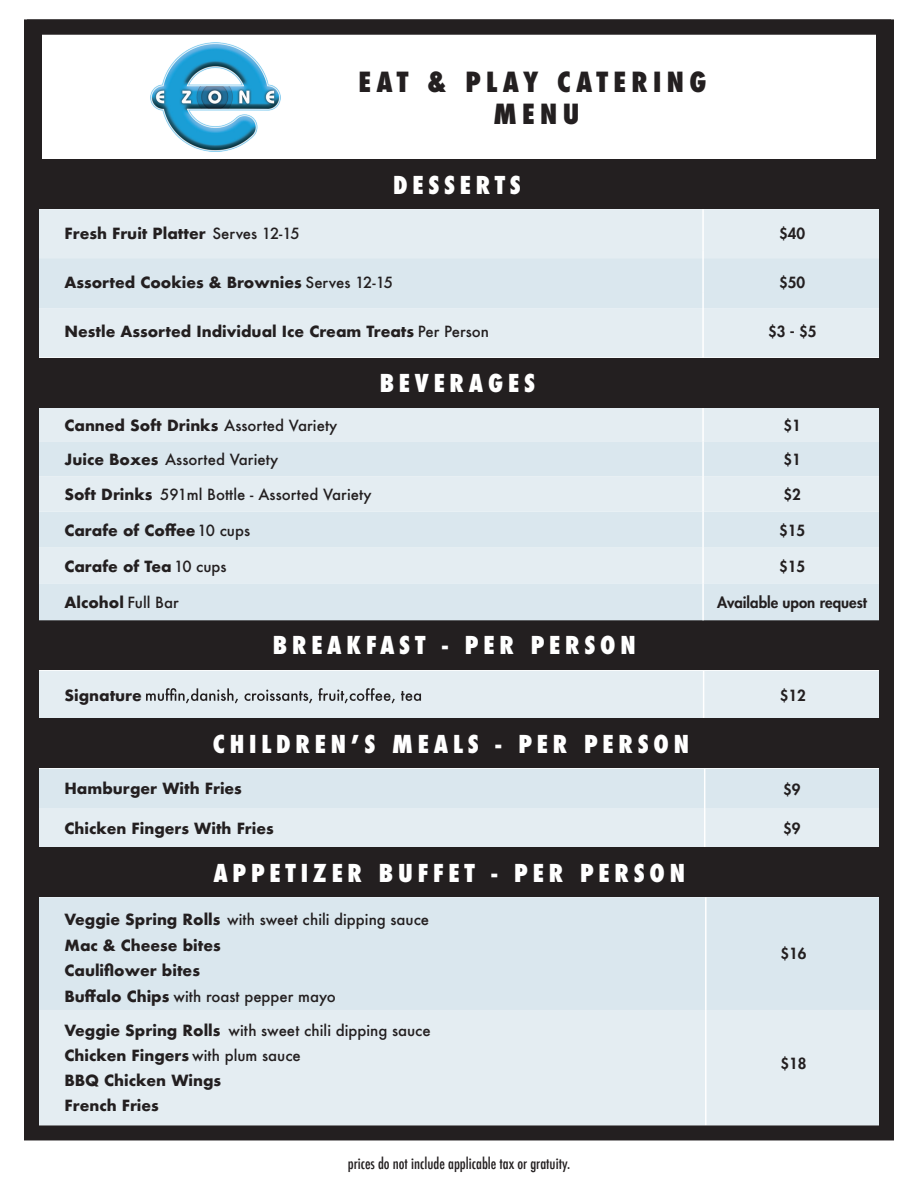
<style>
.page{position:relative;width:918px;height:1188px;background:#fff}
.page>*{position:absolute;margin:0;border:0;box-sizing:border-box;transform-origin:0 0}
.t1{font:800 condensed 27px/32.4px "Futura";letter-spacing:.2em;color:#231f20;text-align:center}
.t2{font:800 condensed 24px "Futura";letter-spacing:.2em;color:#fff}
.t3{font:700 15px/25.7px "Futura";color:#231f20}
.t4{font:500 15px "Futura";color:#231f20}
.t5{font:800 15px "Futura Std";color:#231f20}
.t6{font:500 condensed 15px "Futura";color:#231f20}
.s1{font-weight:500}
.s2{font-weight:700}
</style>
<div class="page">
<img style="left:151px;top:43px;width:130px;height:108px">
<div style="left:40px;top:671px;width:838px;height:47px;background:#e4edf2"></div>
<div style="left:40px;top:209px;width:838px;height:148px;background:#e4edf2"></div>
<div style="left:40px;top:258px;width:838px;height:50px;background:#dae7ee"></div>
<hr style="left:702px;top:209px;width:2px;height:41px;background:#fff">
<hr style="left:702px;top:250px;width:2px;height:42px;background:#fff">
<hr style="left:702px;top:292px;width:2px;height:41px;background:#fff">
<hr style="left:702px;top:333px;width:2px;height:49px;background:#fff">
<div style="left:24px;top:620px;width:870px;height:50px;background:#231f20"></div>
<div style="left:24px;top:159px;width:870px;height:50px;background:#231f20"></div>
<div style="left:40px;top:408px;width:838px;height:34px;background:#e4edf2"></div>
<svg style="left:40px;top:442px;width:838px;height:178px;background:#dce8ef"></svg>
<div style="left:40px;top:476px;width:838px;height:36px;background:#e4edf2"></div>
<hr style="left:702px;top:407px;width:2px;height:35px;background:#fff">
<hr style="left:702px;top:442px;width:2px;height:34px;background:#fff">
<hr style="left:702px;top:476px;width:2px;height:36px;background:#fff">
<hr style="left:702px;top:512px;width:2px;height:35px;background:#fff">
<hr style="left:702px;top:547px;width:2px;height:37px;background:#fff">
<hr style="left:702px;top:584px;width:2px;height:36px;background:#fff">
<div style="left:24px;top:358px;width:870px;height:50px;background:#231f20"></div>
<svg style="left:40px;top:769px;width:838px;height:78px;background:#dfeaf0"></svg>
<hr style="left:704px;top:769px;width:1px;height:39px;background:#fff">
<hr style="left:704px;top:808px;width:1px;height:39px;background:#fff">
<div style="left:40px;top:897px;width:838px;height:113px;background:#dae7ee"></div>
<div style="left:40px;top:1010px;width:838px;height:114px;background:#e4edf2"></div>
<hr style="left:705px;top:897px;width:2px;height:113px;background:#fff">
<hr style="left:705px;top:1010px;width:2px;height:116px;background:#fff">
<div style="left:24px;top:718px;width:864px;height:50px;background:#231f20"></div>
<div style="left:24px;top:847px;width:864px;height:50px;background:#231f20"></div>
<div style="left:24px;top:19px;width:870px;height:1121px;border:15px solid #231f20"></div>
<h1 class="t1" style="left:359px;top:66px;width:349px">EAT &amp; PLAY CATERING<br>MENU</h1>
<h2 class="t2" style="left:393px;top:168px;width:129px">DESSERTS</h2>
<p class="t3" style="left:64px;top:220px;width:237px">Fresh Fruit Platter <span class="s1">Serves 12-15</span></p>
<p class="t5" style="left:779px;top:224px;width:28px">$40</p>
<p class="t3" style="left:64px;top:269px;width:330px">Assorted Cookies &amp; Brownies <span class="s1">Serves 12-15</span></p>
<p class="t5" style="left:779px;top:273px;width:28px">$50</p>
<p class="t3" style="left:64px;top:318px;width:426px">Nestle Assorted Individual Ice Cream Treats <span class="s1">Per Person</span></p>
<p class="t5" style="left:768px;top:322px;width:50px">$3 - $5</p>
<h2 class="t2" style="left:380px;top:366px;width:157px">BEVERAGES</h2>
<p class="t3" style="left:64px;top:412px;width:274px">Canned Soft Drinks <span class="s1">Assorted Variety</span></p>
<p class="t5" style="left:783px;top:416px;width:19px">$1</p>
<p class="t4" style="left:64px;top:449px;width:215px"><span class="s2">Juice Boxes</span> Assorted Variety</p>
<p class="t5" style="left:783px;top:450px;width:19px">$1</p>
<p class="t4" style="left:64px;top:484px;width:309px"><span class="s2">Soft Drinks</span> 591ml Bottle - Assorted Variety</p>
<p class="t5" style="left:783px;top:485px;width:19px">$2</p>
<p class="t3" style="left:64px;top:517px;width:187px">Carafe of Coffee <span class="s1">10 cups</span></p>
<p class="t5" style="left:779px;top:521px;width:28px">$15</p>
<p class="t3" style="left:64px;top:553px;width:164px">Carafe of Tea <span class="s1">10 cups</span></p>
<p class="t5" style="left:779px;top:557px;width:28px">$15</p>
<p class="t3" style="left:64px;top:590px;width:116px">Alcohol <span class="s1">Full Bar</span></p>
<p class="t5" style="left:717px;top:593px;width:151px">Available upon request</p>
<h2 class="t2" style="left:273px;top:628px;width:364px">BREAKFAST - PER PERSON</h2>
<p class="t3" style="left:64px;top:682px;width:79px">Signature</p>
<p class="t5" style="left:780px;top:686px;width:28px">$12</p>
<h2 class="t2" style="left:213px;top:728px;width:478px">CHILDRENʼS MEALS - PER PERSON</h2>
<p class="t3" style="left:64px;top:776px;width:179px">Hamburger With Fries</p>
<p class="t5" style="left:783px;top:780px;width:19px">$9</p>
<p class="t3" style="left:64px;top:815px;width:211px">Chicken Fingers With Fries</p>
<p class="t5" style="left:783px;top:819px;width:19px">$9</p>
<h2 class="t2" style="left:213px;top:857px;width:473px">APPETIZER BUFFET - PER PERSON</h2>
<p class="t3" style="left:64px;top:907px;width:366px">Veggie Spring Rolls <span class="s1">with sweet chili dipping sauce<br></span>Mac &amp; Cheese bites<br>Cauliflower bites<br>Buffalo Chips <span class="s1">with roast pepper mayo</span></p>
<p class="t3" style="left:64px;top:1017px;width:368px;line-height:25px">Veggie Spring Rolls <span class="s1">with sweet chili dipping sauce<br></span>Chicken Fingers <span class="s1">with plum sauce<br></span>BBQ Chicken Wings<br>French Fries</p>
<p class="t6" style="left:348px;top:1154px;width:224px">prices do not include applicable tax or gratuity.</p>
<p class="t5" style="left:781px;top:944px;width:28px">$16</p>
<p class="t5" style="left:781px;top:1054px;width:28px">$18</p>
</div>
